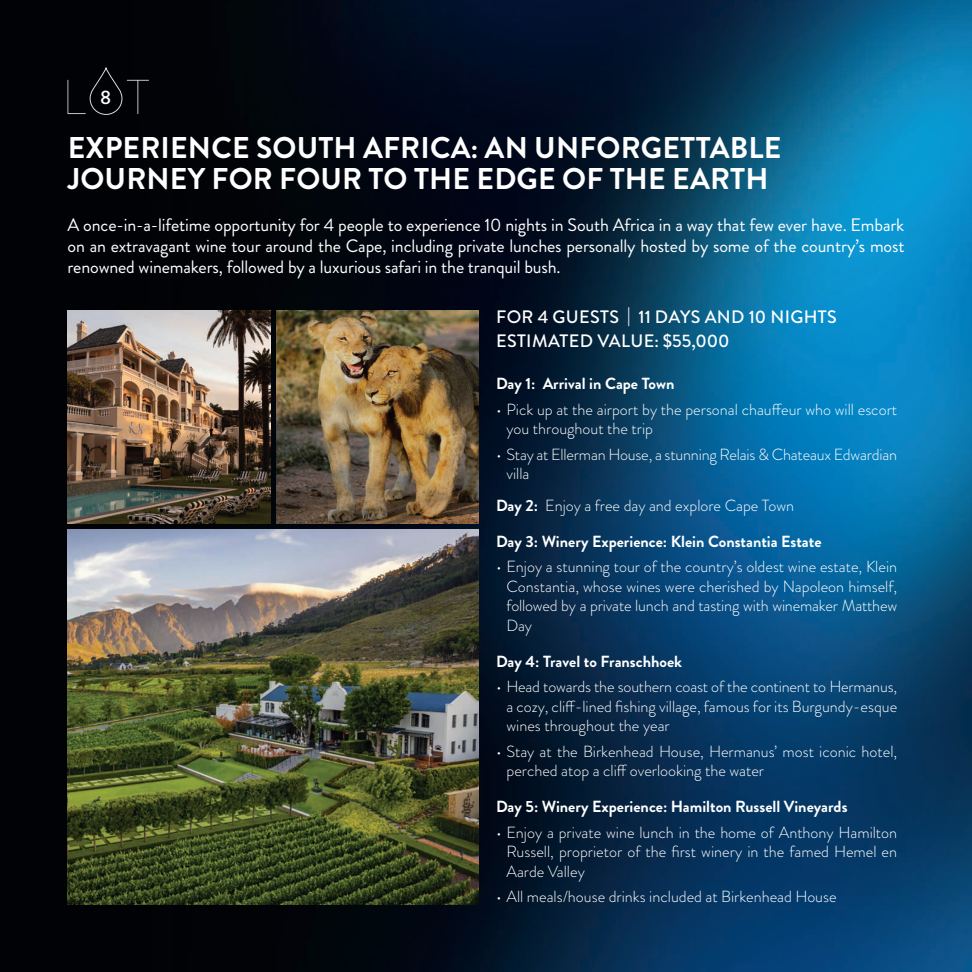
<style>
.page{position:relative;width:972px;height:972px;background:#fff}
.page>*{position:absolute;margin:0;border:0;box-sizing:border-box;transform-origin:0 0}
.t1{font:700 30px/31.5px "Brandon Grotesque";letter-spacing:.005em;color:#fff}
.t2{font:500 19.5px "Brandon Grotesque";color:#fff}
.t3{font:18px/21px "Brandon Grotesque";letter-spacing:-.01em;color:#fff;text-align:justify}
.t4{font:500 18px/24px "Brandon Grotesque";letter-spacing:.02em;color:#fff}
.t5{font:300 16.2px/19.5px "Brandon Grotesque";color:#fff}
.t6{font:700 16.2px "Brandon Grotesque";color:#fff}
.s1{font-weight:700}
</style>
<div class="page">
<img style="left:0;top:0;width:972px;height:972px">
<svg style="left:68px;top:65px;width:81px;height:50px;background:#0b0c10"></svg>
<img style="left:68px;top:529px;width:411px;height:375px">
<img style="left:68px;top:310px;width:202px;height:214px">
<img style="left:276px;top:310px;width:203px;height:214px">
<p class="t2" style="left:100px;top:84px;width:13px">8</p>
<h1 class="t1" style="left:68px;top:132px;width:715px">EXPERIENCE SOUTH AFRICA: AN UNFORGETTABLE<br>JOURNEY FOR FOUR TO THE EDGE OF THE EARTH</h1>
<p class="t3" style="left:68px;top:215px;width:839px">A once-in-a-lifetime opportunity for 4 people to experience 10 nights in South Africa in a way that few ever have. Embark on an extravagant wine tour around the Cape, including private lunches personally hosted by some of the country’s most renowned winemakers, followed by a luxurious safari in the tranquil bush.</p>
<p class="t4" style="left:496px;top:305px;width:342px">FOR 4 GUESTS | 11 DAYS AND 10 NIGHTS<br>ESTIMATED VALUE: $55,000</p>
<p class="t6" style="left:496px;top:372px;width:180px">Day 1: Arrival in Cape Town</p>
<p class="t5" style="left:507px;top:400px;width:392px;text-indent:-10px">• Pick up at the airport by the personal chauffeur who will escort you throughout the trip</p>
<p class="t5" style="left:507px;top:445px;width:392px;text-indent:-10px">• Stay at Ellerman House, a stunning Relais &amp; Chateaux Edwardian villa</p>
<p class="t5" style="left:496px;top:495px;width:300px"><span class="s1">Day 2:</span> Enjoy a free day and explore Cape Town</p>
<p class="t6" style="left:496px;top:530px;width:327px">Day 3: Winery Experience: Klein Constantia Estate</p>
<p class="t5" style="left:507px;top:557px;width:392px;text-align:justify;text-indent:-10px">• Enjoy a stunning tour of the country’s oldest wine estate, Klein Constantia, whose wines were cherished by Napoleon himself, followed by a private lunch and tasting with winemaker Matthew Day</p>
<p class="t6" style="left:496px;top:650px;width:188px">Day 4: Travel to Franschhoek</p>
<p class="t5" style="left:507px;top:677px;width:392px;text-align:justify;text-indent:-10px">• Head towards the southern coast of the continent to Hermanus, a cozy, cliff-lined fishing village, famous for its Burgundy-esque wines throughout the year</p>
<p class="t5" style="left:507px;top:741px;width:392px;text-indent:-10px">• Stay at the Birkenhead House, Hermanus’ most iconic hotel, perched atop a cliff overlooking the water</p>
<p class="t6" style="left:496px;top:795px;width:353px">Day 5: Winery Experience: Hamilton Russell Vineyards</p>
<p class="t5" style="left:507px;top:822px;width:392px;text-align:justify;text-indent:-10px">• Enjoy a private wine lunch in the home of Anthony Hamilton Russell, proprietor of the first winery in the famed Hemel en Aarde Valley</p>
<p class="t5" style="left:496px;top:887px;width:342px">• All meals/house drinks included at Birkenhead House</p>
</div>
